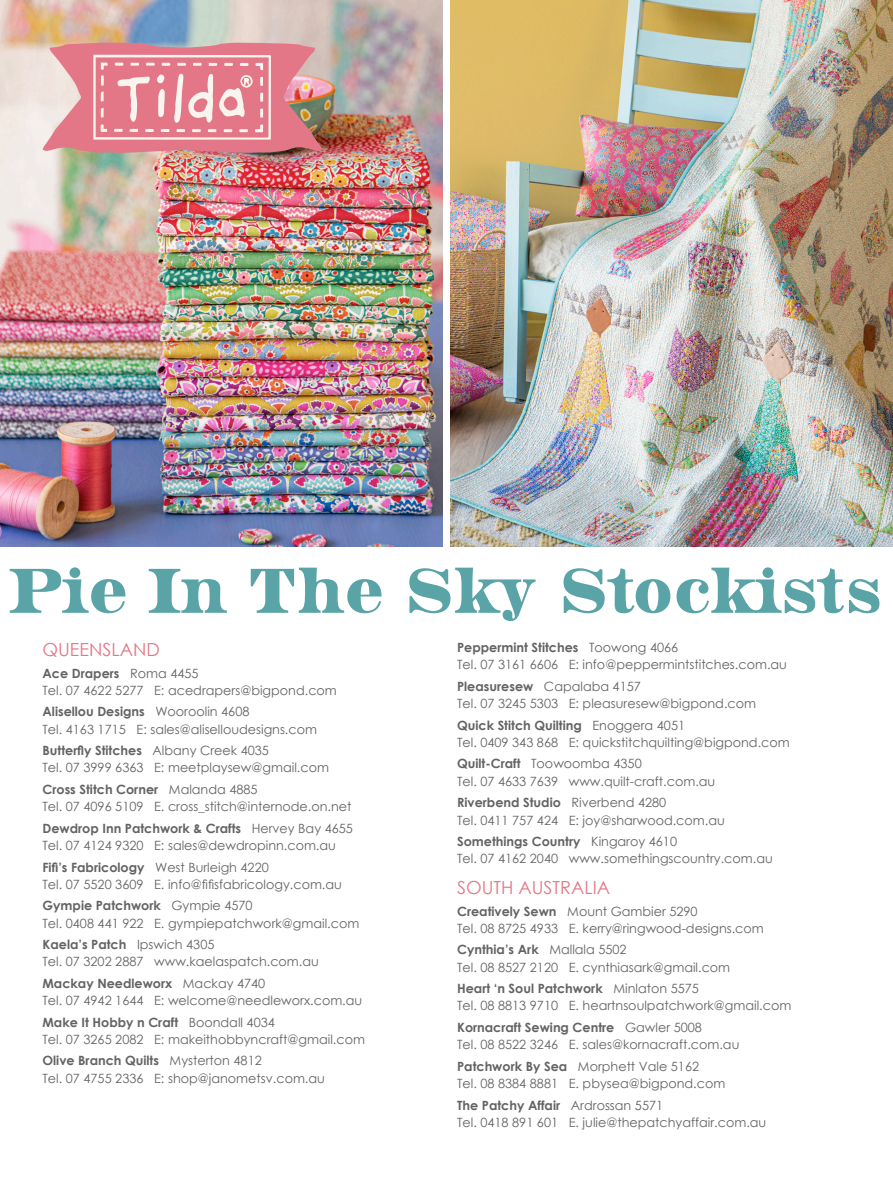
<style>
.page{position:relative;width:893px;height:1183px;background:#fff}
.page>*{position:absolute;margin:0;border:0;box-sizing:border-box;transform-origin:0 0}
.t1{font:61.5px "HWT Aetna";color:#5aa4a7}
.t2{font:18px "Century Gothic";color:#e37787}
.t3{font:12.75px/17.2px "Century Gothic";color:#636366}
.s1{font-weight:700}
</style>
<div class="page">
<img style="left:0;top:0;width:442px;height:546px">
<img style="left:451px;top:0;width:442px;height:546px">
<svg style="left:43px;top:42px;width:279px;height:111px;background:#e1929b"></svg>
<p class="t1" style="left:9px;top:551px;width:876px">Pie In The Sky Stockists</p>
<p class="t2" style="left:43px;top:636px;width:119px">QUEENSLAND</p>
<p class="t3" style="left:43px;top:664px;width:296px"><span class="s1">Ace Drapers</span> Roma 4455<br>Tel. 07 4622 5277 E: acedrapers@bigpond.com</p>
<p class="t3" style="left:43px;top:702px;width:276px"><span class="s1">Alisellou Designs</span> Wooroolin 4608<br>Tel. 4163 1715 E: sales@aliselloudesigns.com</p>
<p class="t3" style="left:43px;top:741px;width:288px"><span class="s1">Butterfly Stitches</span> Albany Creek 4035<br>Tel. 07 3999 6363 E: meetplaysew@gmail.com</p>
<p class="t3" style="left:43px;top:780px;width:310px"><span class="s1">Cross Stitch Corner</span> Malanda 4885<br>Tel. 07 4096 5109 E. cross_stitch@internode.on.net</p>
<p class="t3" style="left:43px;top:819px;width:312px"><span class="s1">Dewdrop Inn Patchwork &amp; Crafts</span> Hervey Bay 4655<br>Tel. 07 4124 9320 E: sales@dewdropinn.com.au</p>
<p class="t3" style="left:43px;top:857px;width:301px"><span class="s1">Fifi’s Fabricology</span> West Burleigh 4220<br>Tel. 07 5520 3609 E. info@fifisfabricology.com.au</p>
<p class="t3" style="left:43px;top:896px;width:318px"><span class="s1">Gympie Patchwork</span> Gympie 4570<br>Tel. 0408 441 922 E. gympiepatchwork@gmail.com</p>
<p class="t3" style="left:43px;top:935px;width:278px"><span class="s1">Kaela’s Patch</span> Ipswich 4305<br>Tel. 07 3202 2887 www.kaelaspatch.com.au</p>
<p class="t3" style="left:43px;top:974px;width:321px"><span class="s1">Mackay Needleworx</span> Mackay 4740<br>Tel. 07 4942 1644 E: welcome@needleworx.com.au</p>
<p class="t3" style="left:43px;top:1012px;width:324px"><span class="s1">Make It Hobby n Craft</span> Boondall 4034<br>Tel. 07 3265 2082 E: makeithobbyncraft@gmail.com</p>
<p class="t3" style="left:43px;top:1051px;width:284px"><span class="s1">Olive Branch Quilts</span> Mysterton 4812<br>Tel. 07 4755 2336 E: shop@janometsv.com.au</p>
<p class="t3" style="left:457px;top:638px;width:331px"><span class="s1">Peppermint Stitches</span> Toowong 4066<br>Tel. 07 3161 6606 E: info@peppermintstitches.com.au</p>
<p class="t3" style="left:457px;top:677px;width:300px"><span class="s1">Pleasuresew</span> Capalaba 4157<br>Tel. 07 3245 5303 E: pleasuresew@bigpond.com</p>
<p class="t3" style="left:457px;top:716px;width:334px"><span class="s1">Quick Stitch Quilting</span> Enoggera 4051<br>Tel. 0409 343 868 E: quickstitchquilting@bigpond.com</p>
<p class="t3" style="left:457px;top:754px;width:260px"><span class="s1">Quilt-Craft</span> Toowoomba 4350<br>Tel. 07 4633 7639 www.quilt-craft.com.au</p>
<p class="t3" style="left:457px;top:793px;width:269px"><span class="s1">Riverbend Studio</span> Riverbend 4280<br>Tel. 0411 757 424 E: joy@sharwood.com.au</p>
<p class="t3" style="left:457px;top:832px;width:317px"><span class="s1">Somethings Country</span> Kingaroy 4610<br>Tel. 07 4162 2040 www.somethingscountry.com.au</p>
<p class="t2" style="left:457px;top:874px;width:155px">SOUTH AUSTRALIA</p>
<p class="t3" style="left:457px;top:901px;width:308px"><span class="s1">Creatively Sewn</span> Mount Gambier 5290<br>Tel. 08 8725 4933 E. kerry@ringwood-designs.com</p>
<p class="t3" style="left:457px;top:940px;width:275px"><span class="s1">Cynthia’s Ark</span> Mallala 5502<br>Tel. 08 8527 2120 E. cynthiasark@gmail.com</p>
<p class="t3" style="left:457px;top:979px;width:336px"><span class="s1">Heart ‘n Soul Patchwork</span> Minlaton 5575<br>Tel. 08 8813 9710 E. heartnsoulpatchwork@gmail.com</p>
<p class="t3" style="left:457px;top:1018px;width:284px"><span class="s1">Kornacraft Sewing Centre</span> Gawler 5008<br>Tel. 08 8522 3246 E. sales@kornacraft.com.au</p>
<p class="t3" style="left:457px;top:1056px;width:270px"><span class="s1">Patchwork By Sea</span> Morphett Vale 5162<br>Tel. 08 8384 8881 E. pbysea@bigpond.com</p>
<p class="t3" style="left:457px;top:1095px;width:311px"><span class="s1">The Patchy Affair</span> Ardrossan 5571<br>Tel. 0418 891 601 E. julie@thepatchyaffair.com.au</p>
</div>
